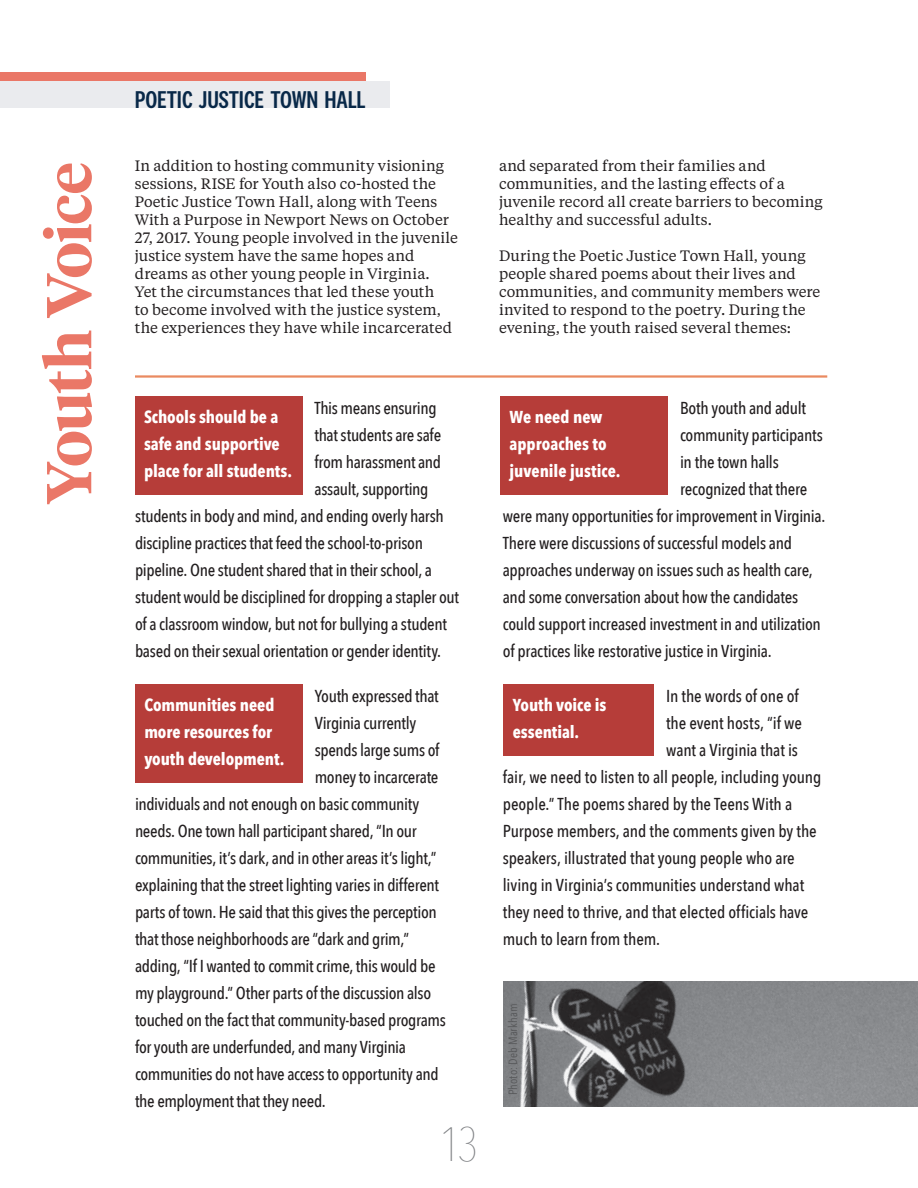
<style>
.page{position:relative;width:918px;height:1188px;background:#fff}
.page>*{position:absolute;margin:0;border:0;box-sizing:border-box;transform-origin:0 0}
.t1{font:600 63px "Tiempos Headline";letter-spacing:-.02em;color:#ea7767}
.t2{font:200 48px "Avenir Next Condensed";color:#808285}
.t3{font:500 25.2px "National 2 Condensed";letter-spacing:-.005em;color:#082848}
.t4{font:500 17.25px "Avenir Next Condensed";letter-spacing:-.02em;color:#231f20}
.t5{font:700 17.25px/27px "Avenir Next Condensed";letter-spacing:-.005em;color:#fff}
.t6{font:15px/18px "Tiempos Text";letter-spacing:.005em;color:#231f20}
.t7{font:12px "Avenir Next Condensed";letter-spacing:.015em;color:#57585a}
</style>
<div class="page">
<div style="left:0;top:72px;width:366px;height:9px;background:#ea7767"></div>
<div style="left:0;top:81px;width:390px;height:27px;background:#eaebee"></div>
<div style="left:135px;top:396px;width:167px;height:99px;background:#b63d39"></div>
<div style="left:135px;top:684px;width:168px;height:99px;background:#b63d39"></div>
<div style="left:501px;top:396px;width:167px;height:99px;background:#b63d39"></div>
<div style="left:504px;top:684px;width:150px;height:72px;background:#b63d39"></div>
<img style="left:503px;top:981px;width:415px;height:126px">
<hr style="left:135px;top:375px;width:692px;height:3px;background:#ea8a60">
<h1 class="t1" style="left:26px;top:505px;width:344px;rotate:-90deg">Youth Voice</h1>
<h3 class="t3" style="left:135px;top:86px;width:232px">POETIC JUSTICE TOWN HALL</h3>
<p class="t6" style="left:135px;top:156px;width:325px">In addition to hosting community visioning sessions, RISE for Youth also co-hosted the Poetic Justice Town Hall, along with Teens With a Purpose in Newport News on October 27, 2017. Young people involved in the juvenile justice system have the same hopes and dreams as other young people in Virginia.<br>Yet the circumstances that led these youth<br>to become involved with the justice system, the experiences they have while incarcerated</p>
<p class="t6" style="left:499px;top:156px;width:325px">and separated from their families and communities, and the lasting effects of a juvenile record all create barriers to becoming healthy and successful adults.</p>
<p class="t6" style="left:499px;top:246px;width:323px">During the Poetic Justice Town Hall, young people shared poems about their lives and communities, and community members were invited to respond to the poetry. During the evening, the youth raised several themes:</p>
<p class="t4" style="left:314px;top:398px;width:124px">This means ensuring</p>
<p class="t4" style="left:314px;top:425px;width:128px">that students are safe</p>
<p class="t4" style="left:314px;top:452px;width:128px">from harassment and</p>
<p class="t4" style="left:314px;top:479px;width:116px">assault, supporting</p>
<p class="t4" style="left:135px;top:506px;width:310px">students in body and mind, and ending overly harsh</p>
<p class="t4" style="left:135px;top:533px;width:290px">discipline practices that feed the school-to-prison</p>
<p class="t4" style="left:135px;top:560px;width:299px">pipeline. One student shared that in their school, a</p>
<p class="t4" style="left:135px;top:586px;width:326px">student would be disciplined for dropping a stapler out</p>
<p class="t4" style="left:135px;top:613px;width:313px">of a classroom window, but not for bullying a student</p>
<p class="t4" style="left:135px;top:640px;width:308px">based on their sexual orientation or gender identity.</p>
<p class="t4" style="left:315px;top:685px;width:126px">Youth expressed that</p>
<p class="t4" style="left:315px;top:712px;width:103px">Virginia currently</p>
<p class="t4" style="left:315px;top:739px;width:126px">spends large sums of</p>
<p class="t4" style="left:315px;top:766px;width:125px">money to incarcerate</p>
<p class="t4" style="left:135px;top:793px;width:286px">individuals and not enough on basic community</p>
<p class="t4" style="left:135px;top:820px;width:283px">needs. One town hall participant shared, “In our</p>
<p class="t4" style="left:135px;top:847px;width:303px">communities, it’s dark, and in other areas it’s light,”</p>
<p class="t4" style="left:135px;top:874px;width:306px">explaining that the street lighting varies in different</p>
<p class="t4" style="left:135px;top:901px;width:303px">parts of town. He said that this gives the perception</p>
<p class="t4" style="left:135px;top:928px;width:276px">that those neighborhoods are “dark and grim,”</p>
<p class="t4" style="left:135px;top:955px;width:302px">adding, “If I wanted to commit crime, this would be</p>
<p class="t4" style="left:135px;top:982px;width:298px">my playground.” Other parts of the discussion also</p>
<p class="t4" style="left:135px;top:1009px;width:313px">touched on the fact that community-based programs</p>
<p class="t4" style="left:135px;top:1036px;width:272px">for youth are underfunded, and many Virginia</p>
<p class="t4" style="left:135px;top:1063px;width:305px">communities do not have access to opportunity and</p>
<p class="t4" style="left:135px;top:1090px;width:192px">the employment that they need.</p>
<p class="t5" style="left:144px;top:403px;width:150px">Schools should be a safe and supportive place for all students.</p>
<p class="t5" style="left:144px;top:691px;width:141px">Communities need more resources for youth development.</p>
<h2 class="t2" style="left:439px;top:1116px;width:41px">13</h2>
<p class="t4" style="left:680px;top:398px;width:128px">Both youth and adult</p>
<p class="t4" style="left:680px;top:425px;width:145px">community participants</p>
<p class="t4" style="left:680px;top:452px;width:100px">in the town halls</p>
<p class="t4" style="left:680px;top:479px;width:129px">recognized that there</p>
<p class="t4" style="left:503px;top:506px;width:324px">were many opportunities for improvement in Virginia.</p>
<p class="t4" style="left:503px;top:532px;width:291px">There were discussions of successful models and</p>
<p class="t4" style="left:503px;top:559px;width:311px">approaches underway on issues such as health care,</p>
<p class="t4" style="left:503px;top:586px;width:297px">and some conversation about how the candidates</p>
<p class="t4" style="left:503px;top:613px;width:320px">could support increased investment in and utilization</p>
<p class="t4" style="left:503px;top:640px;width:270px">of practices like restorative justice in Virginia.</p>
<p class="t4" style="left:666px;top:685px;width:134px">In the words of one of</p>
<p class="t4" style="left:666px;top:712px;width:137px">the event hosts, “if we</p>
<p class="t4" style="left:666px;top:739px;width:133px">want a Virginia that is</p>
<p class="t4" style="left:503px;top:766px;width:320px">fair, we need to listen to all people, including young</p>
<p class="t4" style="left:503px;top:793px;width:291px">people.” The poems shared by the Teens With a</p>
<p class="t4" style="left:503px;top:820px;width:316px">Purpose members, and the comments given by the</p>
<p class="t4" style="left:503px;top:847px;width:294px">speakers, illustrated that young people who are</p>
<p class="t4" style="left:503px;top:874px;width:303px">living in Virginia’s communities understand what</p>
<p class="t4" style="left:503px;top:901px;width:307px">they need to thrive, and that elected officials have</p>
<p class="t4" style="left:503px;top:928px;width:159px">much to learn from them.</p>
<p class="t5" style="left:510px;top:403px;width:112px">We need new approaches to juvenile justice.</p>
<p class="t5" style="left:513px;top:691px;width:95px">Youth voice is essential.</p>
<p class="t7" style="left:503px;top:1095px;width:93px;rotate:-90deg">Photo: Deb Markham</p>
</div>
